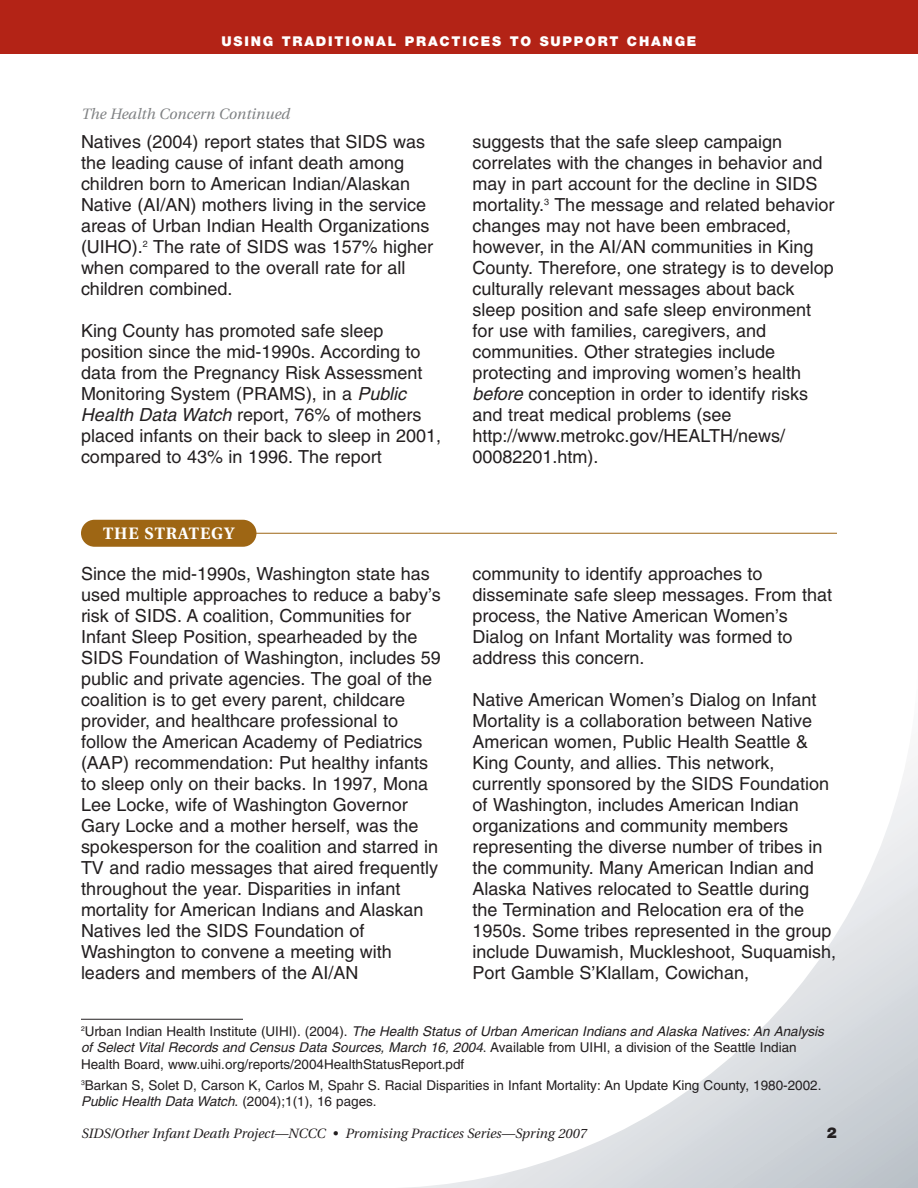
<style>
.page{position:relative;width:918px;height:1188px;background:#fff}
.page>*{position:absolute;margin:0;border:0;box-sizing:border-box;transform-origin:0 0}
.t1{font:18px/21px "Helvetica";color:#231f20}
.t2{font:700 16.5px "Utopia";letter-spacing:.055em;color:#fff}
.t3{font:italic 15px "Utopia";color:#808284}
.t4{font:900 15px "Helvetica Neue";color:#231f20}
.t5{font:13.5px/16.5px "Helvetica";color:#231f20}
.t6{font:italic 13.5px "Utopia";color:#231f20}
.t7{font:900 13.5px "Helvetica Neue";letter-spacing:.135em;color:#fff}
.s1{font-style:italic}
</style>
<div class="page">
<svg style="left:406px;top:761px;width:512px;height:427px"></svg>
<div style="left:0;top:0;width:918px;height:54px;background:#b32316"></div>
<hr style="left:81px;top:533px;width:756px;height:1px;background:#9e6614">
<div style="left:81px;top:520px;width:175px;height:27px;background:#9e6614;border-radius:14px"></div>
<hr style="left:81px;top:1019px;width:162px;height:1px;background:#231f20">
<p class="t7" style="left:222px;top:36px;width:476px">USING TRADITIONAL PRACTICES TO SUPPORT CHANGE</p>
<p class="t3" style="left:81px;top:108px;width:210px">The Health Concern Continued</p>
<p class="t1" style="left:81px;top:133px;width:354px">Natives (2004) report states that SIDS was the leading cause of infant death among children born to American Indian/Alaskan Native (AI/AN) mothers living in the service areas of Urban Indian Health Organizations (UIHO).<sup>2</sup> The rate of SIDS was 157% higher when compared to the overall rate for all children combined.</p>
<p class="t1" style="left:81px;top:322px;width:362px">King County has promoted safe sleep position since the mid-1990s. According to data from the Pregnancy Risk Assessment Monitoring System (PRAMS), in a <span class="s1">Public Health Data Watch</span>report, 76% of mothers placed infants on their back to sleep in 2001, compared to 43% in 1996. The report</p>
<p class="t2" style="left:103px;top:527px;width:133px">THE STRATEGY</p>
<p class="t1" style="left:472px;top:133px;width:363px">suggests that the safe sleep campaign correlates with the changes in behavior and may in part account for the decline in SIDS mortality.<sup>3</sup> The message and related behavior changes may not have been embraced, however, in the AI/AN communities in King County. Therefore, one strategy is to develop culturally relevant messages about back sleep position and safe sleep environment for use with families, caregivers, and communities. Other strategies include protecting and improving women’s health <span class="s1">before</span>conception in order to identify risks and treat medical problems (see http://www.metrokc.gov/HEALTH/news/ 00082201.htm).</p>
<p class="t1" style="left:81px;top:565px;width:361px">Since the mid-1990s, Washington state has used multiple approaches to reduce a baby’s risk of SIDS. A coalition, Communities for Infant Sleep Position, spearheaded by the SIDS Foundation of Washington, includes 59 public and private agencies. The goal of the coalition is to get every parent, childcare provider, and healthcare professional to follow the American Academy of Pediatrics (AAP) recommendation: Put healthy infants to sleep only on their backs. In 1997, Mona Lee Locke, wife of Washington Governor Gary Locke and a mother herself, was the spokesperson for the coalition and starred in TV and radio messages that aired frequently throughout the year. Disparities in infant mortality for American Indians and Alaskan Natives led the SIDS Foundation of Washington to convene a meeting with leaders and members of the AI/AN</p>
<p class="t1" style="left:472px;top:565px;width:361px">community to identify approaches to disseminate safe sleep messages. From that process, the Native American Women’s Dialog on Infant Mortality was formed to address this concern.</p>
<p class="t1" style="left:472px;top:691px;width:365px">Native American Women’s Dialog on Infant Mortality is a collaboration between Native American women, Public Health Seattle &amp; King County, and allies. This network, currently sponsored by the SIDS Foundation of Washington, includes American Indian organizations and community members representing the diverse number of tribes in the community. Many American Indian and Alaska Natives relocated to Seattle during the Termination and Relocation era of the 1950s. Some tribes represented in the group include Duwamish, Muckleshoot, Suquamish, Port Gamble S’Klallam, Cowichan,</p>
<p class="t5" style="left:81px;top:1024px;width:747px"><sup>2</sup> U r b a n I n d i a n H e a l t h I n s t i t u t e ( U I H I ) . ( 2 0 0 4 ) . <span class="s1">The Health Status of Urban American Indians and Alaska Natives: An Analysis of SelectVital Records and Census Data Sources, March 16, 2004</span>. Av a i l a b l e f r o m U I H I , a d i v i s i o n o f t h e S e a t t l e I n d i a n<br>Health Board, www.uihi.org/reports/2004HealthStatusReport.pdf</p>
<p class="t5" style="left:81px;top:1078px;width:742px"><sup>3</sup>Barkan S, Solet D, Carson K, Carlos M, Spahr S. Racial Disparities in Infant Mortality: An Update King County, 1980-2002.<br><span class="s1">Public Health Data Watch</span>. ( 2 0 0 4 ) ; 1 ( 1 ) , 1 6 p a g e s .</p>
<p class="t6" style="left:81px;top:1128px;width:507px">SIDS/Other Infant Death Project—NCCC • Promising Practices Series—Spring 2007</p>
<p class="t4" style="left:827px;top:1127px;width:12px">2</p>
</div>
